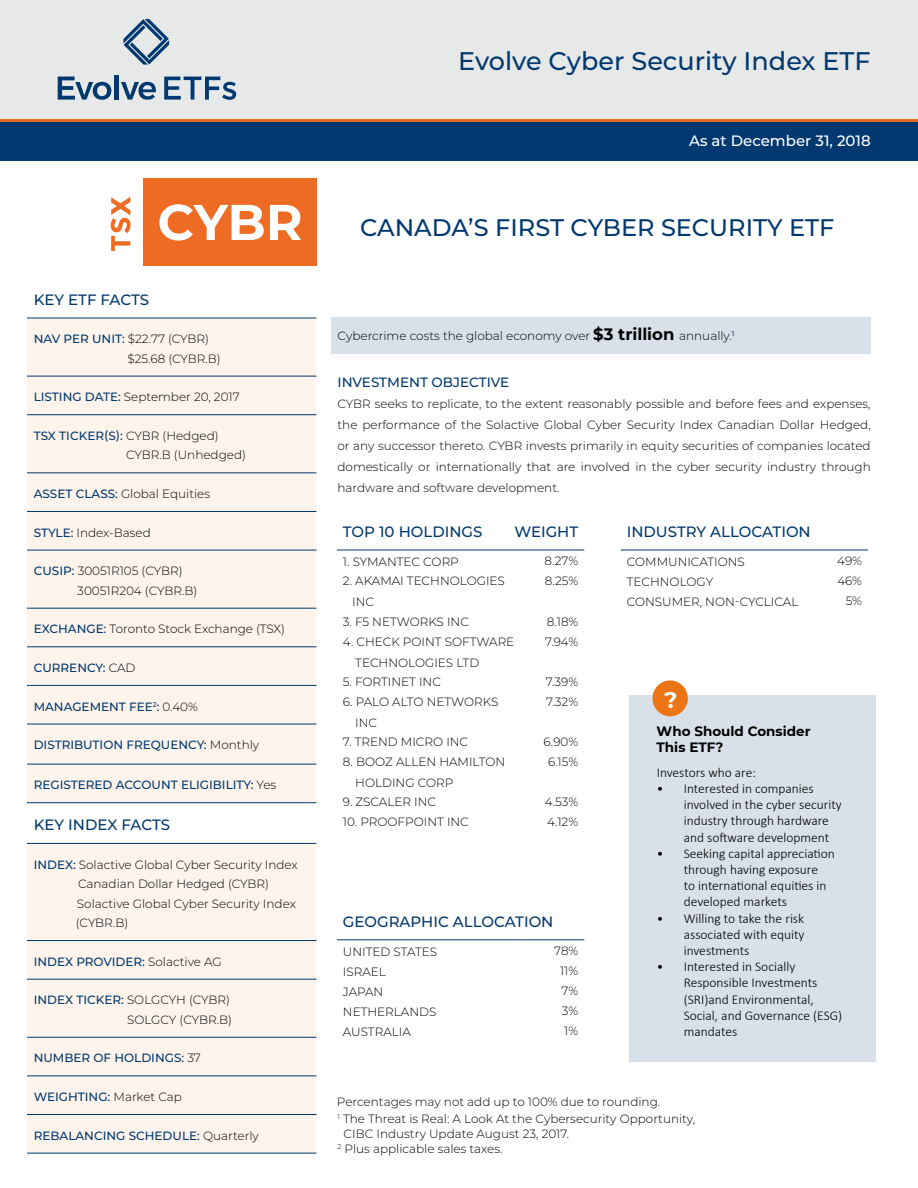
<style>
.page{position:relative;width:918px;height:1188px;background:#fff}
.page>*{position:absolute;margin:0;border:0;box-sizing:border-box;transform-origin:0 0}
.t1{font:500 25.5px "Montserrat";color:#00396f}
.t2{font:500 24px "Montserrat";color:#00396f}
.t3{font:700 22.5px "Montserrat";color:#fff}
.t4{font:500 15px "Montserrat";color:#00396f}
.t5{font:500 15px "Montserrat";color:#fff}
.t6{font:300 13.5px/16.2px "Calibri";color:#000}
.t7{font:700 13.5px/16.2px "Montserrat";color:#000}
.t8{font:500 13.5px "Montserrat";color:#00396f}
.t9{font:300 12px/21px "Montserrat";color:#000}
.t10{font:500 12px "Montserrat";color:#00396f}
.s1{font-weight:500;color:#00396f}
.s2{font-weight:300;color:#000}
.s3{font-weight:700;font-size:16.5px}
</style>
<div class="page">
<div style="left:0;top:0;width:918px;height:119px;background:#e7e8e8"></div>
<div style="left:0;top:120px;width:918px;height:41px;background:#00396f"></div>
<hr style="left:0;top:119px;width:918px;height:3px;background:#ed6a23">
<div style="left:143px;top:178px;width:173px;height:88px;background:#ed6b23"></div>
<svg style="left:111px;top:197px;width:20px;height:54px"></svg>
<svg style="left:159px;top:204px;width:105px;height:37px"></svg>
<svg style="left:270px;top:205px;width:31px;height:35px"></svg>
<svg style="left:123px;top:19px;width:46px;height:46px"></svg>
<svg style="left:58px;top:77px;width:53px;height:23px"></svg>
<hr style="left:115px;top:75px;width:4px;height:25px;background:#00396f">
<svg style="left:121px;top:82px;width:35px;height:18px"></svg>
<svg style="left:164px;top:77px;width:72px;height:23px"></svg>
<div style="left:27px;top:319px;width:289px;height:483px;background:#fef4ec"></div>
<hr style="left:27px;top:318px;width:289px;height:1px;background:#00396f">
<hr style="left:27px;top:376px;width:289px;height:1px;background:#00396f">
<hr style="left:27px;top:414px;width:289px;height:1px;background:#00396f">
<hr style="left:27px;top:472px;width:289px;height:1px;background:#00396f">
<hr style="left:27px;top:511px;width:289px;height:1px;background:#00396f">
<hr style="left:27px;top:550px;width:289px;height:1px;background:#00396f">
<hr style="left:27px;top:608px;width:289px;height:1px;background:#00396f">
<hr style="left:27px;top:646px;width:289px;height:1px;background:#00396f">
<hr style="left:27px;top:685px;width:289px;height:1px;background:#00396f">
<hr style="left:27px;top:724px;width:289px;height:1px;background:#00396f">
<hr style="left:27px;top:764px;width:289px;height:1px;background:#00396f">
<hr style="left:27px;top:802px;width:289px;height:1px;background:#00396f">
<div style="left:331px;top:318px;width:540px;height:36px;background:#d8e1e9"></div>
<div style="left:27px;top:844px;width:289px;height:309px;background:#fef4ec"></div>
<hr style="left:27px;top:843px;width:289px;height:1px;background:#00396f">
<hr style="left:27px;top:940px;width:289px;height:1px;background:#00396f">
<hr style="left:27px;top:979px;width:289px;height:1px;background:#00396f">
<hr style="left:27px;top:1037px;width:289px;height:1px;background:#00396f">
<hr style="left:27px;top:1076px;width:289px;height:1px;background:#00396f">
<hr style="left:27px;top:1114px;width:289px;height:1px;background:#00396f">
<hr style="left:27px;top:1153px;width:289px;height:1px;background:#00396f">
<div style="left:630px;top:696px;width:246px;height:366px;background:#d8e1e9"></div>
<div style="left:653px;top:680px;width:35px;height:36px;background:#eb7414;border-radius:50%"></div>
<hr style="left:337px;top:550px;width:169px;height:1px;background:#00396f">
<svg style="left:506px;top:550px;width:15px;height:1px"></svg>
<hr style="left:521px;top:550px;width:63px;height:1px;background:#00396f">
<hr style="left:337px;top:939px;width:184px;height:1px;background:#00396f">
<hr style="left:521px;top:939px;width:63px;height:1px;background:#00396f">
<hr style="left:621px;top:550px;width:183px;height:1px;background:#00396f">
<hr style="left:804px;top:550px;width:64px;height:1px;background:#00396f">
<p class="t4" style="left:34px;top:289px;width:117px">KEY ETF FACTS</p>
<p class="t9" style="left:127px;top:329px;width:95px;line-height:19.5px;text-indent:-94px"><span class="s1">NAV PER UNIT:</span> $22.77 (CYBR) $25.68 (CYBR.B)</p>
<p class="t9" style="left:34px;top:386px;width:208px"><span class="s1">LISTING DATE:</span> September 20, 2017</p>
<p class="t9" style="left:126px;top:425px;width:121px;line-height:19.5px;text-indent:-92px"><span class="s1">TSX TICKER(S):</span> CYBR (Hedged)<br>CYBR.B (Unhedged)</p>
<p class="t9" style="left:34px;top:483px;width:178px"><span class="s1">ASSET CLASS:</span> Global Equities</p>
<p class="t9" style="left:34px;top:521px;width:119px"><span class="s1">STYLE:</span> Index-Based</p>
<p class="t9" style="left:77px;top:561px;width:122px;line-height:19.5px;text-indent:-44px"><span class="s1">CUSIP:</span> 30051R105 (CYBR)<br>30051R204 (CYBR.B)</p>
<p class="t9" style="left:34px;top:618px;width:253px"><span class="s1">EXCHANGE:</span> Toronto Stock Exchange (TSX)</p>
<p class="t10" style="left:34px;top:659px;width:103px">CURRENCY: <span class="s2">CAD</span></p>
<p class="t10" style="left:34px;top:698px;width:166px">MANAGEMENT FEE<sup>2</sup>: <span class="s2">0.40%</span></p>
<p class="t10" style="left:34px;top:737px;width:227px">DISTRIBUTION FREQUENCY: <span class="s2">Monthly</span></p>
<p class="t10" style="left:34px;top:777px;width:244px">REGISTERED ACCOUNT ELIGIBILITY: <span class="s2">Yes</span></p>
<p class="t4" style="left:34px;top:814px;width:138px">KEY INDEX FACTS</p>
<p class="t9" style="left:76px;top:854px;width:224px;line-height:19.5px;text-indent:-42px"><span class="s1">INDEX:</span> Solactive Global Cyber Security Index<br>Canadian Dollar Hedged (CYBR)<br>Solactive Global Cyber Security Index (CYBR.B)</p>
<p class="t10" style="left:34px;top:953px;width:189px">INDEX PROVIDER: <span class="s2">Solactive AG</span></p>
<p class="t9" style="left:34px;top:990px;width:200px;line-height:19.5px;text-align:right"><span class="s1">INDEX TICKER:</span> SOLGCYH (CYBR)<br>SOLGCY (CYBR.B)</p>
<p class="t10" style="left:34px;top:1050px;width:169px">NUMBER OF HOLDINGS: <span class="s2">37</span></p>
<p class="t10" style="left:34px;top:1088px;width:150px">WEIGHTING: <span class="s2">Market Cap</span></p>
<p class="t10" style="left:34px;top:1127px;width:227px">REBALANCING SCHEDULE: <span class="s2">Quarterly</span></p>
<h1 class="t1" style="left:458px;top:43px;width:414px">Evolve Cyber Security Index ETF</h1>
<p class="t5" style="left:689px;top:130px;width:183px">As at December 31, 2018</p>
<h2 class="t2" style="left:360px;top:210px;width:476px">CANADA’S FIRST CYBER SECURITY ETF</h2>
<p class="t9" style="left:338px;top:325px;width:399px">Cybercrime costs the global economy over <span class="s3">$3 trillion</span> annually.<sup>1</sup></p>
<p class="t8" style="left:338px;top:373px;width:173px">INVESTMENT OBJECTIVE</p>
<p class="t9" style="left:338px;top:393px;width:535px;text-align:justify">CYBR seeks to replicate, to the extent reasonably possible and before fees and expenses, the performance of the Solactive Global Cyber Security Index Canadian Dollar Hedged, or any successor thereto. CYBR invests primarily in equity securities of companies located domestically or internationally that are involved in the cyber security industry through hardware and software development.</p>
<p class="t4" style="left:343px;top:521px;width:141px">TOP 10 HOLDINGS</p>
<p class="t4" style="left:514px;top:521px;width:65px">WEIGHT</p>
<p class="t9" style="left:343px;top:551px;width:117px">1. SYMANTEC CORP</p>
<p class="t9" style="left:545px;top:550px;width:35px">8.27%</p>
<p class="t9" style="left:352px;top:570px;width:154px;text-indent:-9px">2. AKAMAI TECHNOLOGIES<br>INC</p>
<p class="t9" style="left:545px;top:570px;width:35px">8.25%</p>
<p class="t9" style="left:343px;top:611px;width:127px">3. F5 NETWORKS INC</p>
<p class="t9" style="left:547px;top:610px;width:33px">8.18%</p>
<p class="t9" style="left:355px;top:630px;width:161px;text-indent:-12px">4. CHECK POINT SOFTWARE<br>TECHNOLOGIES LTD</p>
<p class="t9" style="left:545px;top:630px;width:35px">7.94%</p>
<p class="t9" style="left:343px;top:671px;width:100px">5. FORTINET INC</p>
<p class="t9" style="left:546px;top:671px;width:34px">7.39%</p>
<p class="t9" style="left:355px;top:691px;width:145px;text-indent:-12px">6. PALO ALTO NETWORKS<br>INC</p>
<p class="t9" style="left:546px;top:691px;width:34px">7.32%</p>
<p class="t9" style="left:343px;top:731px;width:127px">7. TREND MICRO INC</p>
<p class="t9" style="left:544px;top:731px;width:36px">6.90%</p>
<p class="t9" style="left:355px;top:751px;width:152px;text-indent:-12px">8. BOOZ ALLEN HAMILTON<br>HOLDING CORP</p>
<p class="t9" style="left:548px;top:751px;width:32px">6.15%</p>
<p class="t9" style="left:343px;top:791px;width:95px">9. ZSCALER INC</p>
<p class="t9" style="left:545px;top:791px;width:35px">4.53%</p>
<p class="t9" style="left:343px;top:811px;width:127px">10. PROOFPOINT INC</p>
<p class="t9" style="left:547px;top:811px;width:33px">4.12%</p>
<p class="t4" style="left:343px;top:911px;width:212px">GEOGRAPHIC ALLOCATION</p>
<p class="t9" style="left:343px;top:940px;width:96px">UNITED STATES</p>
<p class="t9" style="left:554px;top:940px;width:26px">78%</p>
<p class="t9" style="left:343px;top:960px;width:44px">ISRAEL</p>
<p class="t9" style="left:560px;top:960px;width:20px">11%</p>
<p class="t9" style="left:343px;top:980px;width:42px">JAPAN</p>
<p class="t9" style="left:561px;top:980px;width:18px">7%</p>
<p class="t9" style="left:343px;top:1000px;width:95px">NETHERLANDS</p>
<p class="t9" style="left:562px;top:1000px;width:18px">3%</p>
<p class="t9" style="left:343px;top:1020px;width:69px">AUSTRALIA</p>
<p class="t9" style="left:564px;top:1020px;width:16px">1%</p>
<p class="t4" style="left:627px;top:521px;width:186px">INDUSTRY ALLOCATION</p>
<p class="t9" style="left:627px;top:551px;width:120px">COMMUNICATIONS</p>
<p class="t9" style="left:837px;top:550px;width:26px">49%</p>
<p class="t9" style="left:627px;top:571px;width:88px">TECHNOLOGY</p>
<p class="t9" style="left:837px;top:570px;width:26px">46%</p>
<p class="t9" style="left:627px;top:591px;width:173px">CONSUMER, NON-CYCLICAL</p>
<p class="t9" style="left:846px;top:590px;width:18px">5%</p>
<h3 class="t3" style="left:664px;top:684px;width:15px">?</h3>
<p class="t7" style="left:657px;top:723px;width:155px">Who Should Consider<br>This ETF?</p>
<p class="t6" style="left:657px;top:764px;width:101px">Investors who are:</p>
<p class="t6" style="left:684px;top:780px;width:160px;text-indent:-27px">• Interested in companies involved in the cyber security industry through hardware and software development</p>
<p class="t6" style="left:684px;top:845px;width:153px;text-indent:-27px">• Seeking capital appreciation through having exposure<br>to international equities in developed markets</p>
<p class="t6" style="left:684px;top:910px;width:122px;text-align:justify;text-indent:-27px">• Willing to take the risk associated with equity investments</p>
<p class="t6" style="left:684px;top:958px;width:160px;text-indent:-27px">• Interested in Socially<br>Responsible Investments (SRI)and Environmental,<br>Social, and Governance (ESG) mandates</p>
<p class="t9" style="left:337px;top:1091px;width:325px">Percentages may not add up to 100% due to rounding.</p>
<p class="t9" style="left:338px;top:1108px;width:359px"><sup>1</sup> The Threat is Real: A Look At the Cybersecurity Opportunity,</p>
<p class="t9" style="left:344px;top:1122px;width:227px">CIBC Industry Update August 23, 2017.</p>
<p class="t9" style="left:338px;top:1137px;width:167px"><sup>2</sup> Plus applicable sales taxes.</p>
</div>
